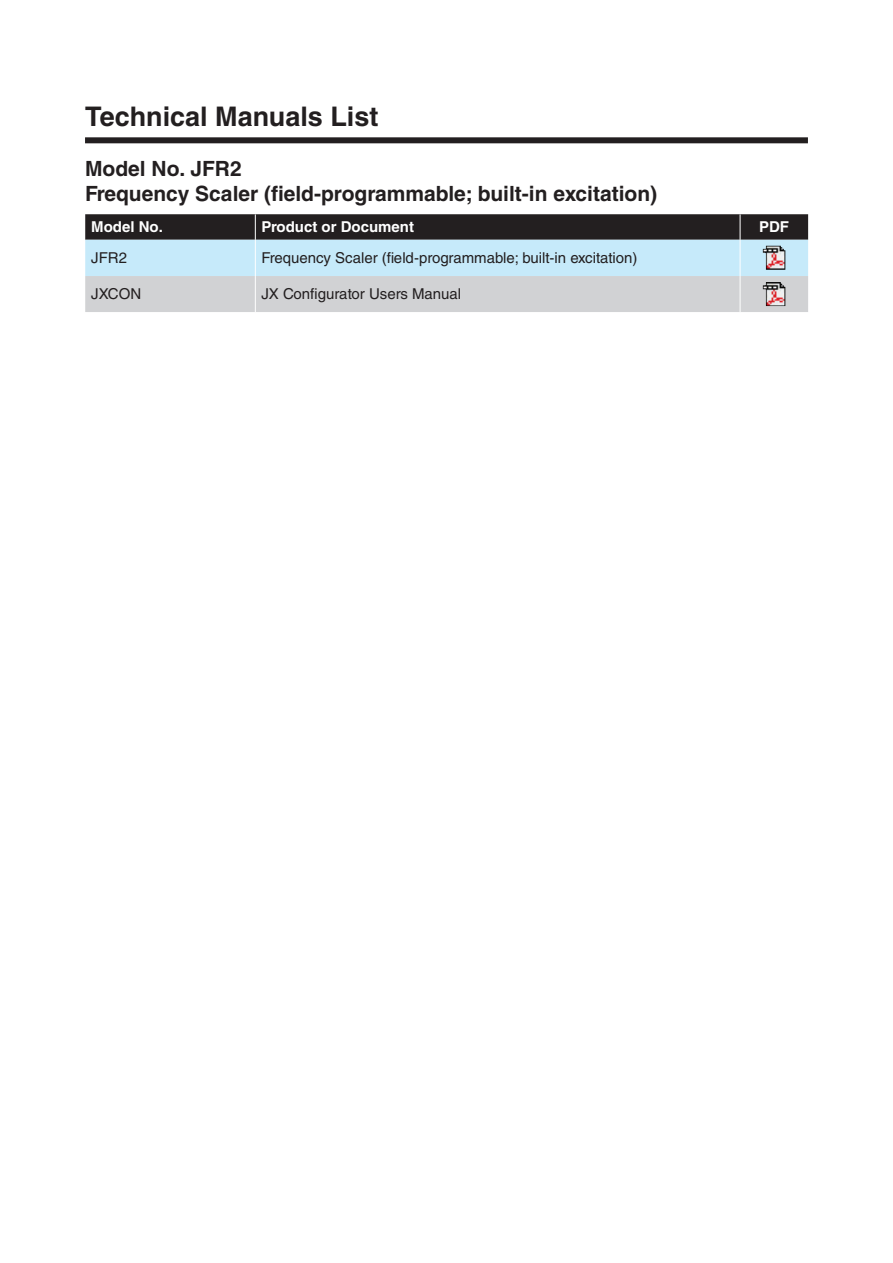
<style>
.page{position:relative;width:893px;height:1263px;background:#fff}
.page>*{position:absolute;margin:0;border:0;box-sizing:border-box;transform-origin:0 0}
.t1{font:700 27px "Helvetica LT Std";color:#231f20}
.t2{font:700 21px/25.2px "Helvetica LT Std";color:#231f20}
.t3{font:15px "Helvetica LT Std";color:#231f20}
.t4{font:700 15px "Helvetica LT Std";color:#fff}
</style>
<div class="page">
<svg style="left:85px;top:214px;width:723px;height:98px;background:#9facb2"></svg>
<hr style="left:255px;top:240px;width:1px;height:36px;background:#fff">
<hr style="left:740px;top:240px;width:1px;height:36px;background:#fff">
<hr style="left:255px;top:276px;width:1px;height:36px;background:#fff">
<hr style="left:740px;top:276px;width:1px;height:36px;background:#fff">
<img style="left:763px;top:246px;width:22px;height:24px">
<img style="left:763px;top:282px;width:22px;height:24px">
<div style="left:85px;top:137px;width:723px;height:6px;background:#231f20"></div>
<h1 class="t1" style="left:85px;top:100px;width:295px">Technical Manuals List</h1>
<h2 class="t2" style="left:85px;top:156px;width:574px">Model No. JFR2<br>Frequency Scaler (field-programmable; built-in excitation)</h2>
<p class="t4" style="left:91px;top:218px;width:73px">Model No.</p>
<p class="t4" style="left:261px;top:218px;width:154px">Product or Document</p>
<p class="t4" style="left:759px;top:218px;width:32px">PDF</p>
<p class="t3" style="left:91px;top:249px;width:37px">JFR2</p>
<p class="t3" style="left:261px;top:249px;width:378px">Frequency Scaler (field-programmable; built-in excitation)</p>
<p class="t3" style="left:91px;top:285px;width:52px">JXCON</p>
<p class="t3" style="left:261px;top:285px;width:201px">JX Configurator Users Manual</p>
</div>
